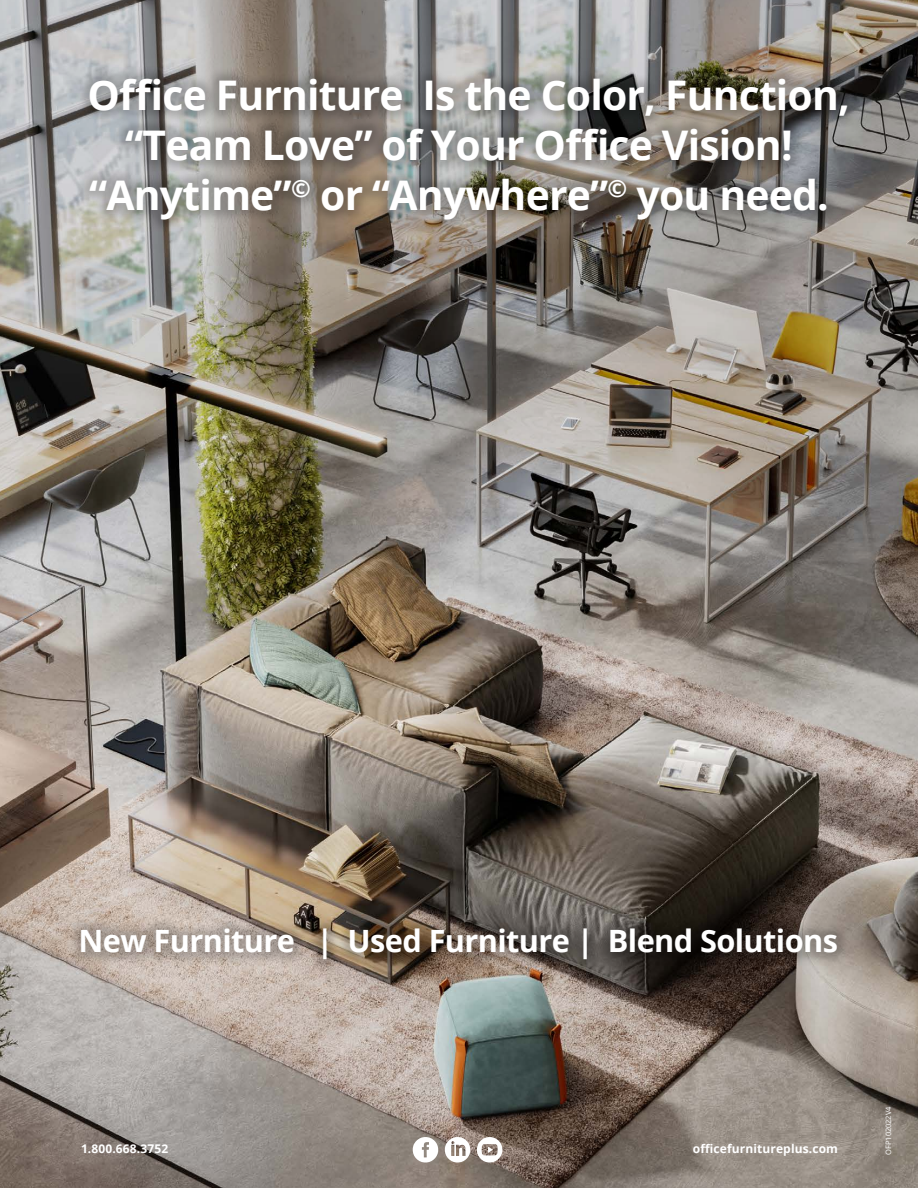
<style>
.page{position:relative;width:918px;height:1188px;background:#fff}
.page>*{position:absolute;margin:0;border:0;box-sizing:border-box;transform-origin:0 0}
.t1{font:700 40.95px/49.9px "Open Sans";letter-spacing:-.02em;color:#fff;text-align:center}
.t2{font:700 30.75px "Open Sans";letter-spacing:-.02em;color:#fff}
.t3{font:700 12px "Open Sans";letter-spacing:.01em;color:#fff}
.t4{font:7.5px "Open Sans";letter-spacing:-.01em;color:#fff}
</style>
<div class="page">
<img style="left:0;top:635px;width:918px;height:553px">
<img style="left:0;top:0;width:918px;height:635px">
<div style="left:76px;top:65px;width:785px;height:169px;background:#000;opacity:.21"></div>
<div style="left:67px;top:915px;width:784px;height:58px;background:#000;opacity:.21"></div>
<svg style="left:477px;top:1137px;width:25px;height:26px"></svg>
<svg style="left:413px;top:1137px;width:25px;height:26px"></svg>
<svg style="left:445px;top:1137px;width:25px;height:26px"></svg>
<p class="t1" style="left:88px;top:69px;width:764px">Office Furniture Is the Color, Function, “Team Love” of Your Office Vision! “Anytime”<sup>©</sup> or “Anywhere”<sup>©</sup> you need.</p>
<p class="t2" style="left:79px;top:919px;width:761px">New Furniture | Used Furniture | Blend Solutions</p>
<p class="t3" style="left:81px;top:1140px;width:89px">1.800.668.3752</p>
<p class="t3" style="left:693px;top:1140px;width:147px">officefurnitureplus.com</p>
<p class="t4" style="left:883px;top:1155px;width:49px;rotate:-90deg">OFP102022V4</p>
</div>
